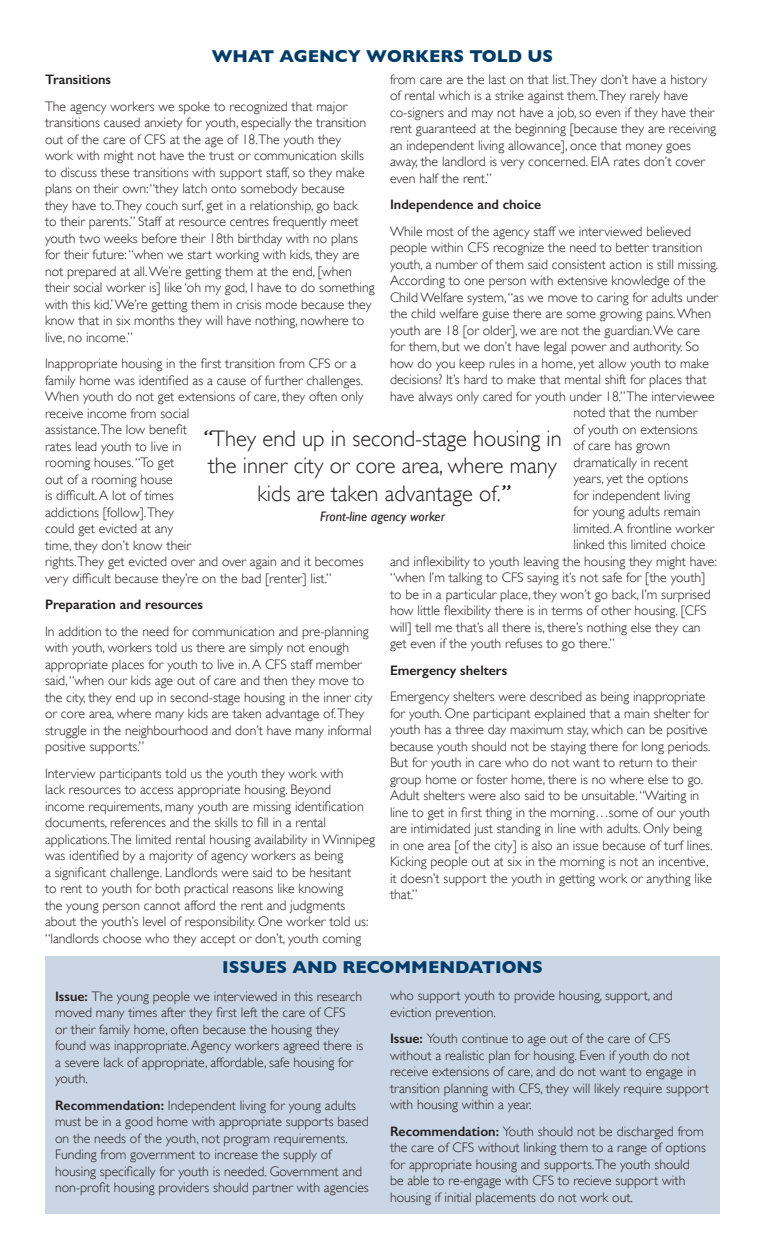
<style>
.page{position:relative;width:765px;height:1260px;background:#fff}
.page>*{position:absolute;margin:0;border:0;box-sizing:border-box;transform-origin:0 0}
.t1{font:300 22.5px/27.9px "Gill Sans";color:#231f20;text-align:center}
.t2{font:700 17.5px "Gill Sans";color:#003d6b}
.t3{font:300 13.75px/16.5px "Gill Sans";color:#231f20}
.t4{font:600 13.75px "Gill Sans";color:#231f20}
.t5{font:italic 13.75px "Gill Sans";color:#231f20}
.s1{font-weight:400;font-style:italic}
.s2{font-weight:600}
</style>
<div class="page">
<div style="left:45px;top:981px;width:675px;height:233px;background:#cbd6e5"></div>
<div style="left:45px;top:956px;width:675px;height:30px;background:#cbd6e5"></div>
<p class="t2" style="left:212px;top:46px;width:343px">WHAT AGENCY WORKERS TOLD US</p>
<p class="t3" style="left:390px;top:71px;width:328px">from care are the last on that list.They don’t have a history of rental which is a strike against them.They rarely have co-signers and may not have a job, so even if they have their rent guaranteed at the beginning [because they are receiving an independent living allowance], once that money goes away, the landlord is very concerned. EIA rates don’t cover even half the rent.”</p>
<p class="t4" style="left:390px;top:197px;width:153px">Independence and choice</p>
<p class="t3" style="left:390px;top:223px;width:303px">While most of the agency staff we interviewed believed</p>
<p class="t3" style="left:390px;top:240px;width:314px">people within CFS recognize the need to better transition</p>
<p class="t3" style="left:390px;top:256px;width:330px">youth, a number of them said consistent action is still missing.</p>
<p class="t3" style="left:390px;top:273px;width:317px">According to one person with extensive knowledge of the</p>
<p class="t3" style="left:390px;top:289px;width:330px">Child Welfare system, “as we move to caring for adults under</p>
<p class="t3" style="left:390px;top:306px;width:323px">the child welfare guise there are some growing pains. When</p>
<p class="t3" style="left:390px;top:322px;width:311px">youth are 18 [or older], we are not the guardian. We care</p>
<p class="t3" style="left:390px;top:339px;width:311px">for them, but we don’t have legal power and authority. So</p>
<p class="t3" style="left:390px;top:355px;width:320px">how do you keep rules in a home, yet allow youth to make</p>
<p class="t3" style="left:390px;top:372px;width:318px">decisions? It’s hard to make that mental shift for places that</p>
<p class="t3" style="left:390px;top:388px;width:326px">have always only cared for youth under 18.” The interviewee</p>
<p class="t3" style="left:574px;top:405px;width:125px">noted that the number</p>
<p class="t3" style="left:574px;top:421px;width:126px">of youth on extensions</p>
<p class="t3" style="left:574px;top:438px;width:98px">of care has grown</p>
<p class="t3" style="left:574px;top:454px;width:116px">dramatically in recent</p>
<p class="t3" style="left:574px;top:471px;width:116px">years, yet the options</p>
<p class="t3" style="left:574px;top:487px;width:118px">for independent living</p>
<p class="t3" style="left:574px;top:504px;width:129px">for young adults remain</p>
<p class="t3" style="left:574px;top:520px;width:142px">limited. A frontline worker</p>
<p class="t3" style="left:574px;top:537px;width:133px">linked this limited choice</p>
<p class="t3" style="left:390px;top:553px;width:328px">and inflexibility to youth leaving the housing they might have:</p>
<p class="t3" style="left:390px;top:570px;width:317px">“when I’m talking to CFS saying it’s not safe for [the youth]</p>
<p class="t3" style="left:390px;top:586px;width:322px">to be in a particular place, they won’t go back, I’m surprised</p>
<p class="t3" style="left:390px;top:603px;width:318px">how little flexibility there is in terms of other housing. [CFS</p>
<p class="t3" style="left:390px;top:619px;width:312px">will] tell me that’s all there is, there’s nothing else they can</p>
<p class="t3" style="left:390px;top:636px;width:226px">get even if the youth refuses to go there.”</p>
<p class="t4" style="left:390px;top:662px;width:119px">Emergency shelters</p>
<p class="t3" style="left:390px;top:689px;width:324px">Emergency shelters were described as being inappropriate for youth. One participant explained that a main shelter for youth has a three day maximum stay, which can be positive because youth should not be staying there for long periods.<br>But for youth in care who do not want to return to their group home or foster home, there is no where else to go.<br>Adult shelters were also said to be unsuitable. “Waiting in line to get in first thing in the morning…some of our youth are intimidated just standing in line with adults. Only being in one area [of the city] is also an issue because of turf lines.<br>Kicking people out at six in the morning is not an incentive, it doesn’t support the youth in getting work or anything like that.”</p>
<p class="t4" style="left:45px;top:71px;width:68px">Transitions</p>
<p class="t3" style="left:45px;top:98px;width:331px">The agency workers we spoke to recognized that major transitions caused anxiety for youth, especially the transition out of the care of CFS at the age of 18.The youth they<br>work with might not have the trust or communication skills to discuss these transitions with support staff, so they make plans on their own: “they latch onto somebody because<br>they have to.They couch surf, get in a relationship, go back<br>to their parents.” Staff at resource centres frequently meet youth two weeks before their 18th birthday with no plans for their future: “when we start working with kids, they are not prepared at all. We’re getting them at the end, [when their social worker is] like ‘oh my god, I have to do something with this kid.’ We’re getting them in crisis mode because they know that in six months they will have nothing, nowhere to live, no income.”</p>
<p class="t3" style="left:45px;top:356px;width:320px">Inappropriate housing in the first transition from CFS or a family home was identified as a cause of further challenges.<br>When youth do not get extensions of care, they often only receive income from social<br>assistance.The low benefit<br>rates lead youth to live in<br>rooming houses. “To get<br>out of a rooming house<br>is difficult. A lot of times<br>addictions [follow].They<br>could get evicted at any<br>time, they don’t know their<br>rights.They get evicted over and over again and it becomes very difficult because they’re on the bad [renter] list.”</p>
<p class="t4" style="left:45px;top:596px;width:160px">Preparation and resources</p>
<p class="t3" style="left:45px;top:623px;width:329px">In addition to the need for communication and pre-planning with youth, workers told us there are simply not enough appropriate places for youth to live in. A CFS staff member said, “when our kids age out of care and then they move to the city, they end up in second-stage housing in the inner city or core area, where many kids are taken advantage of.They struggle in the neighbourhood and don’t have many informal positive supports.”</p>
<p class="t3" style="left:45px;top:765px;width:331px">Interview participants told us the youth they work with<br>lack resources to access appropriate housing. Beyond<br>income requirements, many youth are missing identification documents, references and the skills to fill in a rental applications.The limited rental housing availability in Winnipeg was identified by a majority of agency workers as being<br>a significant challenge. Landlords were said to be hesitant<br>to rent to youth for both practical reasons like knowing<br>the young person cannot afford the rent and judgments about the youth’s level of responsibility. One worker told us: “landlords choose who they accept or don’t, youth coming</p>
<p class="t1" style="left:203px;top:424px;width:360px"><span class="s1">“</span>They end up in second-stage housing in the inner city or core area, where many kids are taken advantage of.<span class="s1">”</span></p>
<p class="t5" style="left:320px;top:509px;width:126px">Front-line agency worker</p>
<p class="t2" style="left:222px;top:956px;width:322px">ISSUES AND RECOMMENDATIONS</p>
<p class="t3" style="left:55px;top:988px;width:310px"><span class="s2">Issue:</span> The young people we interviewed in this research moved many times after they first left the care of CFS<br>or their family home, often because the housing they found was inappropriate. Agency workers agreed there is a severe lack of appropriate, affordable, safe housing for youth.</p>
<p class="t3" style="left:55px;top:1097px;width:315px"><span class="s2">Recommendation:</span> Independent living for young adults must be in a good home with appropriate supports based on the needs of the youth, not program requirements.<br>Funding from government to increase the supply of housing specifically for youth is needed. Government and non-profit housing providers should partner with agencies</p>
<p class="t3" style="left:390px;top:987px;width:284px">who support youth to provide housing, support, and eviction prevention.</p>
<p class="t3" style="left:390px;top:1030px;width:321px"><span class="s2">Issue:</span> Youth continue to age out of the care of CFS without a realistic plan for housing. Even if youth do not receive extensions of care, and do not want to engage in transition planning with CFS, they will likely require support with housing within a year.</p>
<p class="t3" style="left:390px;top:1123px;width:317px"><span class="s2">Recommendation:</span> Youth should not be discharged from the care of CFS without linking them to a range of options for appropriate housing and supports.The youth should be able to re-engage with CFS to recieve support with housing if initial placements do not work out.</p>
</div>
